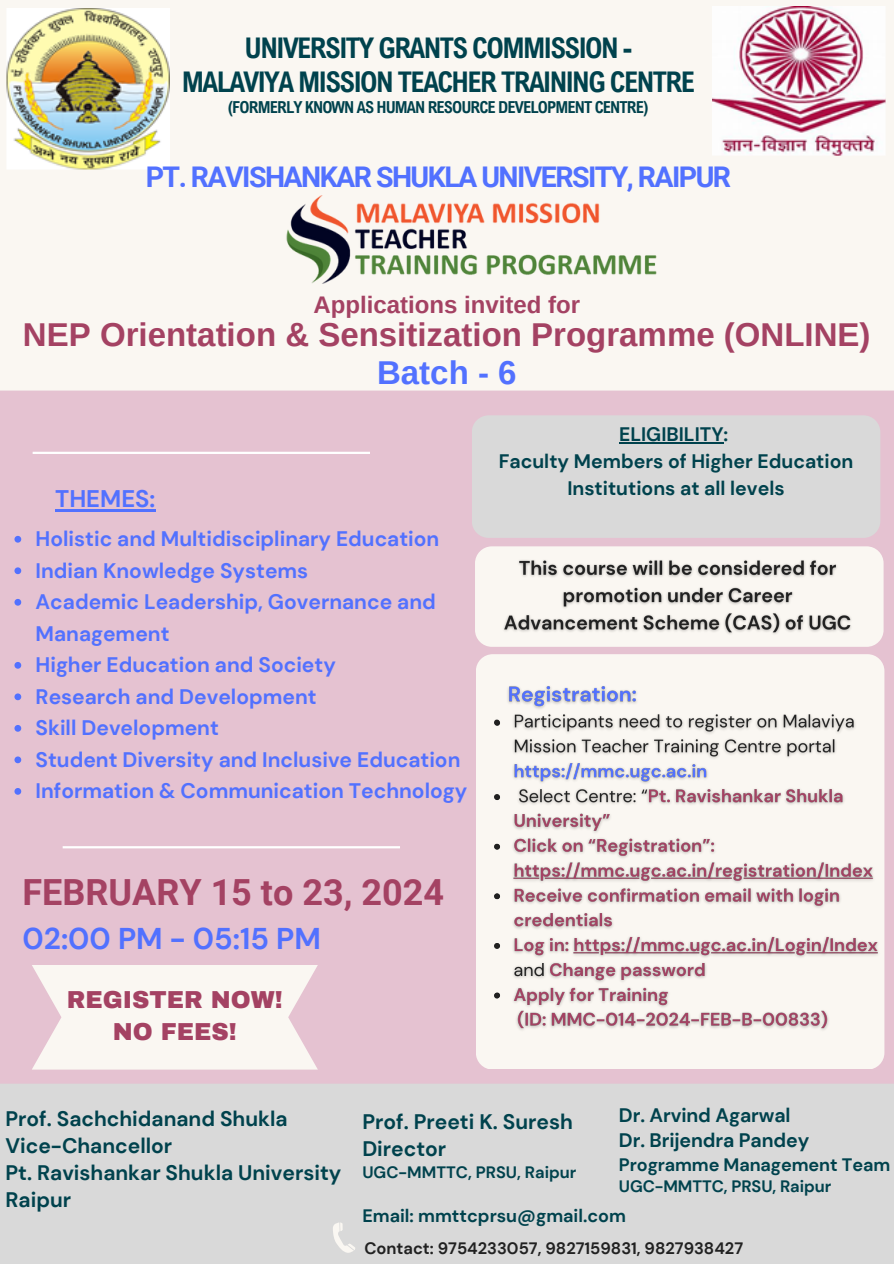
<style>
.page{position:relative;width:894px;height:1264px;background:#fff}
.page>*{position:absolute;margin:0;border:0;box-sizing:border-box;transform-origin:0 0}
.t1{font:700 36px "Roboto";color:#a44263}
.t2{font:700 33px "Arimo";color:#a44263}
.t3{font:700 33px "Arimo";color:#5271ff}
.t4{font:700 30px "DM Sans";color:#5271ff}
.t5{font:700 28.5px "Arial Nova Cond";letter-spacing:-.055em;color:#00424d}
.t6{font:700 28.5px "Roboto";letter-spacing:-.055em;color:#5271ff}
.t7{font:700 24px "Arimo";color:#a44263}
.t8{font:900 24px "Archivo";color:#a44263}
.t9{font:700 24px "DM Sans";color:#5271ff}
.t10{font:700 21px/31.5px "DM Sans";color:#5271ff}
.t11{font:700 21px/27px "DM Sans";color:#00424d}
.t12{font:700 19.5px/27px "DM Sans";color:#00424d;text-align:center}
.t13{font:700 18px "DM Sans";letter-spacing:-.005em;color:#00424d}
.t14{font:700 16.5px "Arial Nova Cond";letter-spacing:-.055em;color:#00424d}
.t15{font:700 16.5px "DM Sans";letter-spacing:-.005em;color:#00424d}
.t16{font:700 16.5px "DM Sans";color:#212121}
</style>
<div class="page">
<div style="left:0;top:0;width:893px;height:1263px;background:#d9d9d9"></div>
<div style="left:0;top:390px;width:893px;height:693px;background:#e5c2d1"></div>
<div style="left:0;top:0;width:893px;height:390px;background:#faf7f2"></div>
<div style="left:475px;top:546px;width:408px;height:101px;background:#faf7f2;border-radius:17px"></div>
<svg style="left:32px;top:964px;width:286px;height:105px;background:#f7f1ee"></svg>
<div style="left:471px;top:415px;width:409px;height:123px;background:#d9d9d9;border-radius:17px"></div>
<hr style="left:619px;top:442px;width:104px;height:1px;background:#00424d">
<div style="left:475px;top:654px;width:409px;height:414px;background:#faf7f2;border-radius:17px"></div>
<svg style="left:333px;top:1222px;width:22px;height:31px"></svg>
<hr style="left:63px;top:846px;width:337px;height:2px;background:#fff">
<img style="left:712px;top:7px;width:173px;height:150px">
<img style="left:6px;top:8px;width:164px;height:162px">
<img style="left:285px;top:195px;width:376px;height:88px">
<img style="left:503px;top:560px;width:348px;height:74px">
<img style="left:494px;top:686px;width:384px;height:344px">
<svg style="left:14px;top:536px;width:7px;height:6px"></svg>
<svg style="left:14px;top:567px;width:7px;height:7px"></svg>
<svg style="left:14px;top:599px;width:7px;height:6px"></svg>
<svg style="left:14px;top:662px;width:7px;height:6px"></svg>
<svg style="left:14px;top:693px;width:7px;height:7px"></svg>
<svg style="left:14px;top:725px;width:7px;height:6px"></svg>
<svg style="left:14px;top:756px;width:7px;height:7px"></svg>
<svg style="left:14px;top:788px;width:7px;height:6px"></svg>
<hr style="left:55px;top:509px;width:100px;height:2px;background:#5271ff">
<hr style="left:33px;top:452px;width:337px;height:2px;background:#fff">
<p class="t5" style="left:244px;top:30px;width:389px">UNIVERSITY GRANTS COMMISSION -</p>
<p class="t5" style="left:182px;top:64px;width:514px">MALAVIYA MISSION TEACHER TRAINING CENTRE</p>
<p class="t14" style="left:228px;top:97px;width:422px">(FORMERLY KNOWN AS HUMAN RESOURCE DEVELOPMENT CENTRE)</p>
<p class="t6" style="left:146px;top:160px;width:586px">PT. RAVISHANKAR SHUKLA UNIVERSITY, RAIPUR</p>
<p class="t7" style="left:313px;top:291px;width:268px">Applications invited for</p>
<p class="t2" style="left:23px;top:316px;width:848px">NEP Orientation &amp; Sensitization Programme (ONLINE)</p>
<p class="t3" style="left:377px;top:354px;width:141px">Batch - 6</p>
<p class="t9" style="left:55px;top:483px;width:102px">THEMES:</p>
<p class="t10" style="left:36px;top:523px;width:405px">Holistic and Multidisciplinary Education</p>
<p class="t10" style="left:36px;top:554px;width:274px">Indian Knowledge Systems</p>
<p class="t10" style="left:36px;top:586px;width:401px">Academic Leadership, Governance and<br>Management</p>
<p class="t10" style="left:36px;top:649px;width:302px">Higher Education and Society</p>
<p class="t10" style="left:36px;top:680px;width:282px">Research and Development</p>
<p class="t10" style="left:36px;top:712px;width:185px">Skill Development</p>
<p class="t10" style="left:36px;top:743px;width:426px">Student Diversity and Inclusive Education</p>
<p class="t10" style="left:36px;top:775px;width:433px">Information &amp; Communication Technology</p>
<p class="t1" style="left:23px;top:871px;width:423px">FEBRUARY 15 to 23, 2024</p>
<p class="t4" style="left:23px;top:919px;width:300px">02:00 PM - 05:15 PM</p>
<p class="t8" style="left:67px;top:986px;width:217px">REGISTER NOW!</p>
<p class="t8" style="left:113px;top:1019px;width:125px">NO FEES!</p>
<p class="t12" style="left:619px;top:421px;width:111px">ELIGIBILITY:</p>
<p class="t12" style="left:498px;top:448px;width:356px">Faculty Members of Higher Education<br>Institutions at all levels</p>
<p class="t11" style="left:6px;top:1105px;width:283px">Prof. Sachchidanand Shukla</p>
<p class="t11" style="left:6px;top:1132px;width:168px">Vice-Chancellor</p>
<p class="t11" style="left:6px;top:1159px;width:337px">Pt. Ravishankar Shukla University<br>Raipur</p>
<p class="t12" style="left:618px;top:1102px;width:173px">Dr. Arvind Agarwal</p>
<p class="t12" style="left:618px;top:1126px;width:192px">Dr. Brijendra Pandey</p>
<p class="t13" style="left:618px;top:1152px;width:273px">Programme Management Team</p>
<p class="t15" style="left:618px;top:1175px;width:214px">UGC-MMTTC, PRSU, Raipur</p>
<p class="t11" style="left:362px;top:1108px;width:212px">Prof. Preeti K. Suresh</p>
<p class="t11" style="left:362px;top:1135px;width:85px">Director</p>
<p class="t15" style="left:362px;top:1162px;width:215px">UGC-MMTTC, PRSU, Raipur</p>
<p class="t13" style="left:362px;top:1204px;width:265px">Email: mmttcprsu@gmail.com</p>
<p class="t16" style="left:364px;top:1237px;width:380px">Contact: 9754233057, 9827159831, 9827938427</p>
</div>
